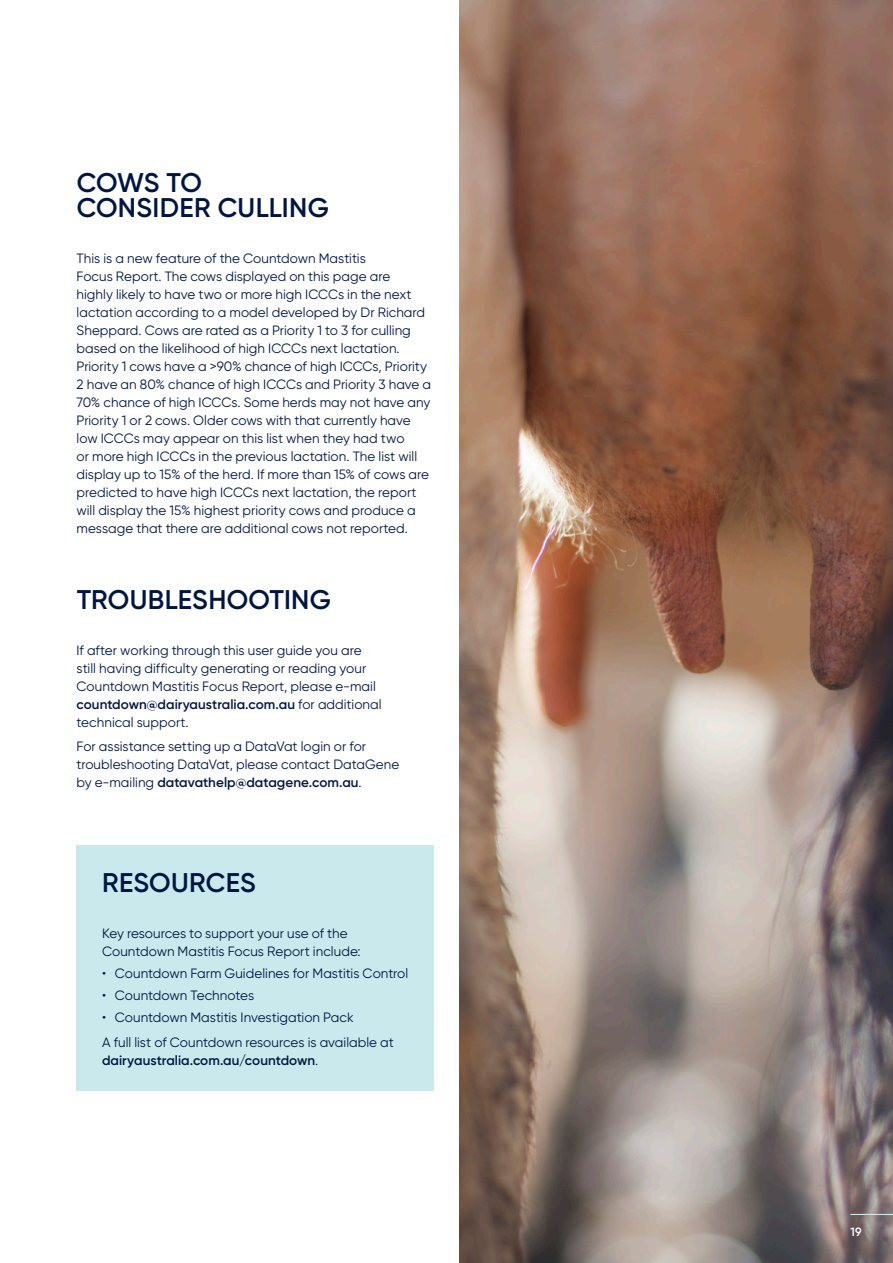
<style>
.page{position:relative;width:893px;height:1263px;background:#fff}
.page>*{position:absolute;margin:0;border:0;box-sizing:border-box;transform-origin:0 0}
.t1{font:600 27px/25.5px "Gilroy";letter-spacing:.005em;color:#001641}
.t2{font:13.5px/18px "Gilroy";color:#001641}
.t3{font:600 13.5px "Gilroy";color:#001641}
.t4{font:600 12px "Gilroy";color:#fff}
.s1{font-weight:600}
.s2{font-weight:400}
</style>
<div class="page">
<img style="left:459px;top:0;width:434px;height:1263px">
<div style="left:77px;top:845px;width:357px;height:245px;background:#c9e9ec"></div>
<hr style="left:850px;top:1214px;width:43px;height:1px;background:#c9e9ec">
<h1 class="t1" style="left:77px;top:169px;width:254px">COWS TO<br>CONSIDER CULLING</h1>
<p class="t2" style="left:77px;top:249px;width:356px">This is a new feature of the Countdown Mastitis<br>Focus Report. The cows displayed on this page are<br>highly likely to have two or more high ICCCs in the next lactation according to a model developed by Dr Richard Sheppard. Cows are rated as a Priority 1 to 3 for culling based on the likelihood of high ICCCs next lactation.<br>Priority 1 cows have a &gt;90% chance of high ICCCs, Priority 2 have an 80% chance of high ICCCs and Priority 3 have a 70% chance of high ICCCs. Some herds may not have any Priority 1 or 2 cows. Older cows with that currently have low ICCCs may appear on this list when they had two<br>or more high ICCCs in the previous lactation. The list will display up to 15% of the herd. If more than 15% of cows are predicted to have high ICCCs next lactation, the report will display the 15% highest priority cows and produce a message that there are additional cows not reported.</p>
<h1 class="t1" style="left:77px;top:587px;width:256px">TROUBLESHOOTING</h1>
<p class="t2" style="left:77px;top:641px;width:307px">If after working through this user guide you are still having difficulty generating or reading your Countdown Mastitis Focus Report, please e-mail <span class="s1">countdown@dairyaustralia.com.au</span> for additional technical support.</p>
<p class="t2" style="left:77px;top:737px;width:324px">For assistance setting up a DataVat login or for troubleshooting DataVat, please contact DataGene by e-mailing <span class="s1">datavathelp@datagene.com.au</span>.</p>
<h1 class="t1" style="left:102px;top:870px;width:155px">RESOURCES</h1>
<p class="t2" style="left:102px;top:924px;width:260px">Key resources to support your use of the<br>Countdown Mastitis Focus Report include:</p>
<p class="t2" style="left:102px;top:964px;width:308px">• Countdown Farm Guidelines for Mastitis Control</p>
<p class="t2" style="left:102px;top:986px;width:154px">• Countdown Technotes</p>
<p class="t2" style="left:102px;top:1005px;width:293px;line-height:24.5px">• Countdown Mastitis Investigation Pack<br>A full list of Countdown resources is available at</p>
<p class="t3" style="left:102px;top:1052px;width:218px">dairyaustralia.com.au/countdown<span class="s2">.</span></p>
<p class="t4" style="left:850px;top:1224px;width:13px">19</p>
</div>
